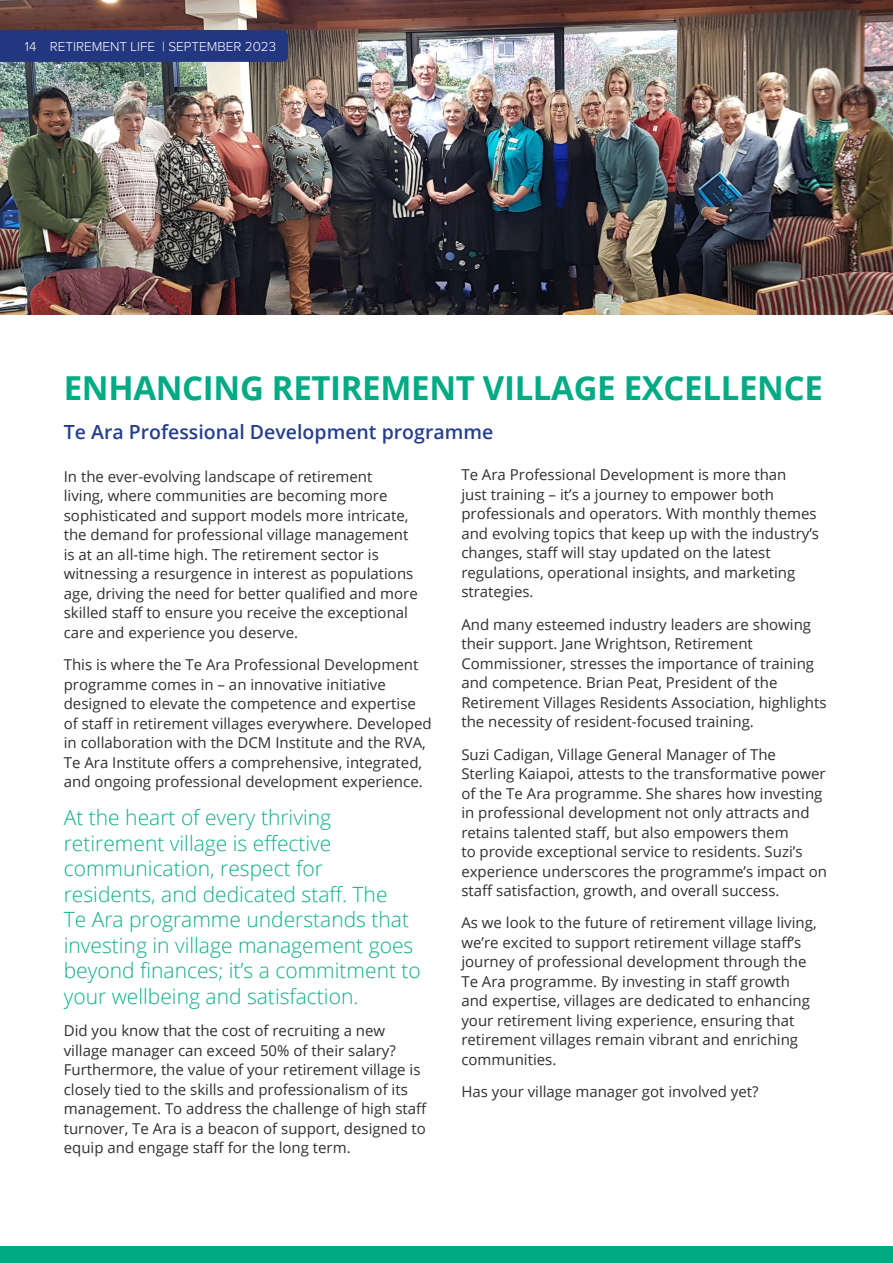
<style>
.page{position:relative;width:893px;height:1263px;background:#fff}
.page>*{position:absolute;margin:0;border:0;box-sizing:border-box;transform-origin:0 0}
.HEading_1{font:700 33px "Open Sans";letter-spacing:-.01em;color:#00aa83}
.Pull-quote{font:300 21px/25.5px "Open Sans";color:#0dae89}
.Heading_2{font:600 19.5px "Open Sans";color:#253f8e}
.Body{font:15px/19.5px "Open Sans";color:#312f30}
.t1{font:300 13.5px "Proxima Nova";color:#fff}
</style>
<div class="page">
<div style="left:0;top:1246px;width:893px;height:17px;background:#00aa83"></div>
<img style="left:0;top:0;width:893px;height:315px">
<div style="left:0;top:30px;width:288px;height:32px;background:#233780"></div>
<p class="t1" style="left:25px;top:40px;width:253px">14 RETIREMENT LIFE | SEPTEMBER 2023</p>
<p class="HEading_1" style="left:64px;top:365px;width:760px">ENHANCING RETIREMENT VILLAGE EXCELLENCE</p>
<p class="Heading_2" style="left:64px;top:419px;width:431px">Te Ara Professional Development programme</p>
<p class="Body" style="left:64px;top:466px;width:355px">In the ever-evolving landscape of retirement<br>living, where communities are becoming more sophisticated and support models more intricate, the demand for professional village management is at an all-time high. The retirement sector is witnessing a resurgence in interest as populations age, driving the need for better qualified and more skilled staff to ensure you receive the exceptional care and experience you deserve.</p>
<p class="Body" style="left:64px;top:655px;width:369px">This is where the Te Ara Professional Development programme comes in – an innovative initiative designed to elevate the competence and expertise of staff in retirement villages everywhere. Developed in collaboration with the DCM Institute and the RVA, Te Ara Institute offers a comprehensive, integrated, and ongoing professional development experience.</p>
<p class="Pull-quote" style="left:64px;top:804px;width:359px">At the heart of every thriving retirement village is effective communication, respect for<br>residents, and dedicated staff. The<br>Te Ara programme understands that investing in village management goes beyond finances; it’s a commitment to your wellbeing and satisfaction.</p>
<p class="Body" style="left:64px;top:1021px;width:365px">Did you know that the cost of recruiting a new village manager can exceed 50% of their salary?<br>Furthermore, the value of your retirement village is closely tied to the skills and professionalism of its management. To address the challenge of high staff turnover, Te Ara is a beacon of support, designed to equip and engage staff for the long term.</p>
<p class="Body" style="left:461px;top:465px;width:359px">Te Ara Professional Development is more than<br>just training – it’s a journey to empower both professionals and operators. With monthly themes and evolving topics that keep up with the industry’s changes, staff will stay updated on the latest regulations, operational insights, and marketing strategies.</p>
<p class="Body" style="left:461px;top:614px;width:367px">And many esteemed industry leaders are showing their support. Jane Wrightson, Retirement Commissioner, stresses the importance of training and competence. Brian Peat, President of the Retirement Villages Residents Association, highlights the necessity of resident-focused training.</p>
<p class="Body" style="left:461px;top:744px;width:367px">Suzi Cadigan, Village General Manager of The Sterling Kaiapoi, attests to the transformative power of the Te Ara programme. She shares how investing in professional development not only attracts and retains talented staff, but also empowers them<br>to provide exceptional service to residents. Suzi’s experience underscores the programme’s impact on staff satisfaction, growth, and overall success.</p>
<p class="Body" style="left:461px;top:913px;width:357px">As we look to the future of retirement village living, we’re excited to support retirement village staff’s journey of professional development through the Te Ara programme. By investing in staff growth and expertise, villages are dedicated to enhancing your retirement living experience, ensuring that retirement villages remain vibrant and enriching communities.</p>
<p class="Body" style="left:461px;top:1081px;width:299px">Has your village manager got involved yet?</p>
</div>
